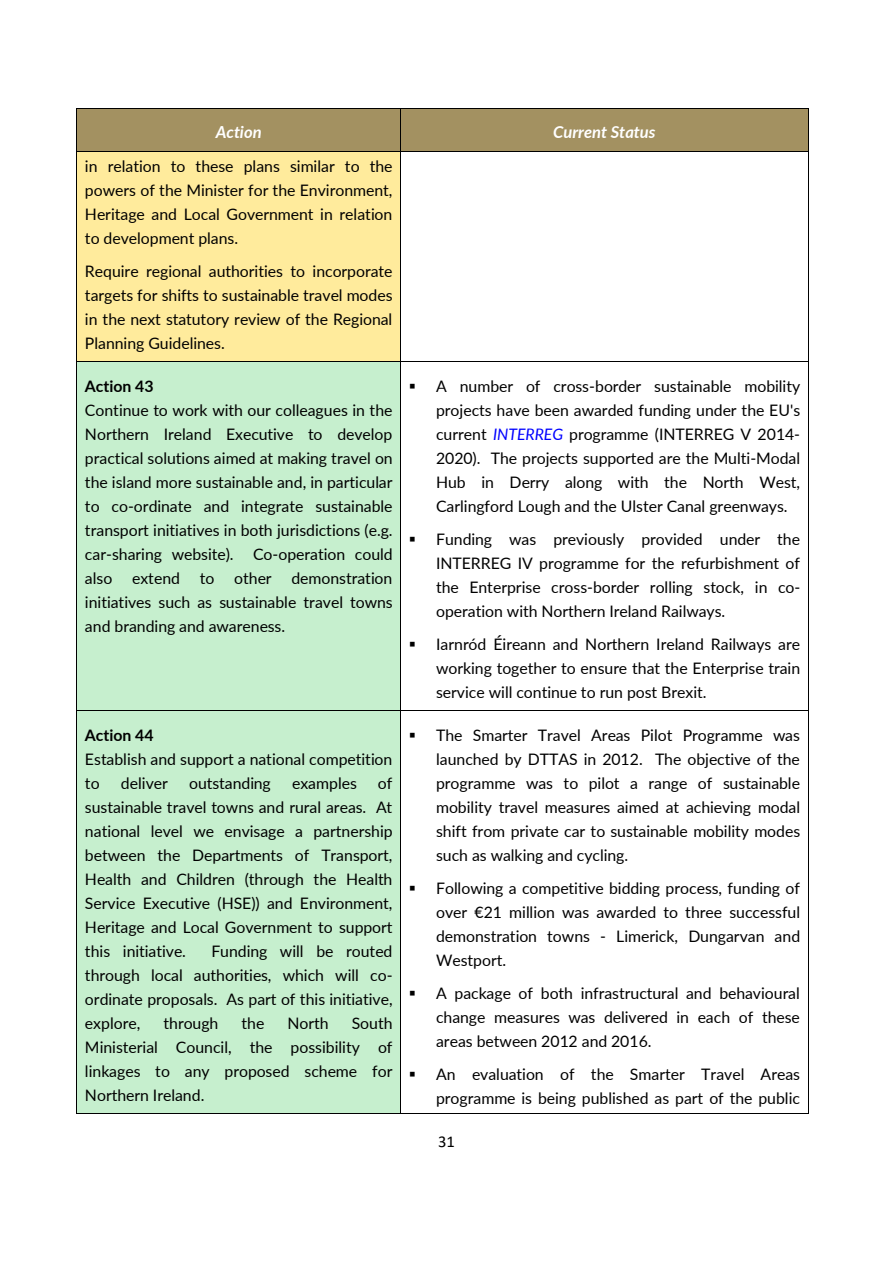
<style>
.page{position:relative;width:893px;height:1263px;background:#fff}
.page>*{position:absolute;margin:0;border:0;box-sizing:border-box;transform-origin:0 0}
.t1{font:italic 700 16.5px "Lato";color:#fff}
.t2{font:16.5px "Calibri";color:#000}
.t3{font:15.9px/24px "Lato";color:#000;text-align:justify}
.t4{font:700 15.9px "Lato";color:#000}
.s1{font-style:italic;color:#00f}
</style>
<div class="page">
<div style="left:77px;top:109px;width:323px;height:42px;background:#a39161"></div>
<div style="left:401px;top:109px;width:407px;height:42px;background:#a39161"></div>
<hr style="left:77px;top:108px;width:323px;height:1px;background:#000">
<hr style="left:401px;top:108px;width:407px;height:1px;background:#000">
<hr style="left:76px;top:109px;width:1px;height:42px;background:#000">
<hr style="left:400px;top:109px;width:1px;height:42px;background:#000">
<hr style="left:808px;top:109px;width:1px;height:42px;background:#000">
<div style="left:77px;top:152px;width:323px;height:209px;background:#ffeb9c"></div>
<hr style="left:77px;top:151px;width:323px;height:1px;background:#000">
<hr style="left:401px;top:151px;width:407px;height:1px;background:#000">
<hr style="left:76px;top:152px;width:1px;height:209px;background:#000">
<hr style="left:400px;top:152px;width:1px;height:209px;background:#000">
<hr style="left:808px;top:152px;width:1px;height:209px;background:#000">
<div style="left:77px;top:362px;width:323px;height:348px;background:#c6efce"></div>
<hr style="left:77px;top:361px;width:323px;height:1px;background:#000">
<hr style="left:401px;top:361px;width:407px;height:1px;background:#000">
<hr style="left:76px;top:362px;width:1px;height:348px;background:#000">
<hr style="left:400px;top:362px;width:1px;height:348px;background:#000">
<hr style="left:808px;top:362px;width:1px;height:348px;background:#000">
<div style="left:77px;top:711px;width:323px;height:402px;background:#c6efce"></div>
<hr style="left:77px;top:710px;width:323px;height:1px;background:#000">
<hr style="left:401px;top:710px;width:407px;height:1px;background:#000">
<hr style="left:76px;top:711px;width:1px;height:402px;background:#000">
<hr style="left:77px;top:1113px;width:323px;height:1px;background:#000">
<hr style="left:400px;top:711px;width:1px;height:402px;background:#000">
<hr style="left:401px;top:1113px;width:407px;height:1px;background:#000">
<hr style="left:808px;top:711px;width:1px;height:402px;background:#000">
<p class="t1" style="left:216px;top:122px;width:48px">Action</p>
<p class="t1" style="left:553px;top:122px;width:104px">Current Status</p>
<p class="t3" style="left:85px;top:154px;width:309px">in relation to these plans similar to the powers of the Minister for the Environment, Heritage and Local Government in relation to development plans.</p>
<p class="t3" style="left:85px;top:259px;width:309px">Require regional authorities to incorporate targets for shifts to sustainable travel modes in the next statutory review of the Regional Planning Guidelines.</p>
<p class="t4" style="left:85px;top:376px;width:70px">Action 43</p>
<p class="t3" style="left:85px;top:398px;width:309px">Continue to work with our colleagues in the Northern Ireland Executive to develop practical solutions aimed at making travel on the island more sustainable and, in particular to co-ordinate and integrate sustainable transport initiatives in both jurisdictions (e.g. car-sharing website). Co-operation could also extend to</p>
<p class="t3" style="left:436px;top:374px;width:366px;text-indent:-27px">▪ A number of cross-border sustainable mobility projects have been awarded funding under the EU's current <span class="s1">INTERREG</span> programme (INTERREG V 2014- 2020). The projects supported are the Multi-Modal Hub in Derry along with the North West, Carlingford Lough and the Ulster Canal greenways.</p>
<p class="t3" style="left:436px;top:527px;width:366px;text-indent:-27px">▪ Funding was previously provided under the INTERREG IV programme for the refurbishment of the Enterprise cross-border rolling stock, in co&shy;operation with Northern Ireland Railways.</p>
<p class="t3" style="left:436px;top:632px;width:366px;text-indent:-27px">▪ Iarnród Éireann and Northern Ireland Railways are working together to ensure that the Enterprise train service will continue to run post Brexit.</p>
<p class="t3" style="left:85px;top:566px;width:309px;text-indent:149px">other demonstration initiatives such as sustainable travel towns and branding and awareness.</p>
<p class="t4" style="left:85px;top:725px;width:70px">Action 44</p>
<p class="t3" style="left:85px;top:746px;width:309px">Establish and support a national competition to</p>
<p class="t3" style="left:121px;top:770px;width:48px">deliver</p>
<p class="t3" style="left:189px;top:770px;width:83px">outstanding</p>
<p class="t3" style="left:292px;top:770px;width:66px">examples</p>
<p class="t3" style="left:85px;top:770px;width:309px;text-indent:293px">of sustainable travel towns and rural areas. At national level we envisage a partnership between the Departments of Transport, Health and Children (through the Health Service Executive (HSE)) and Environment, Heritage and Local Government to support this initiative.</p>
<p class="t3" style="left:85px;top:938px;width:309px;text-indent:126px">Funding will be routed through local authorities, which will co&shy;ordinate proposals. As part of this initiative, explore,</p>
<p class="t3" style="left:85px;top:1010px;width:309px;text-indent:267px">South Ministerial Council, the possibility of linkages to any proposed scheme for Northern Ireland.</p>
<p class="t3" style="left:163px;top:1010px;width:57px">through</p>
<p class="t3" style="left:242px;top:1010px;width:24px">the</p>
<p class="t3" style="left:287px;top:1010px;width:43px">North</p>
<p class="t3" style="left:436px;top:722px;width:366px;text-indent:-27px">▪ The Smarter Travel Areas Pilot Programme was launched by DTTAS in 2012. The objective of the programme was to pilot a range of sustainable mobility travel measures aimed at achieving modal shift from private car to sustainable mobility modes such as walking and cycling.</p>
<p class="t3" style="left:436px;top:875px;width:366px;text-indent:-27px">▪ Following a competitive bidding process, funding of over €21 million was awarded to three successful demonstration towns - Limerick, Dungarvan and Westport.</p>
<p class="t3" style="left:436px;top:980px;width:365px;text-indent:-27px">▪ A package of both infrastructural and behavioural change measures was delivered in each of these areas between 2012 and 2016.</p>
<p class="t3" style="left:409px;top:1061px;width:393px;text-align:right">▪ An evaluation of the Smarter Travel Areas programme is being published as part of the public</p>
<p class="t2" style="left:438px;top:1135px;width:18px">31</p>
</div>
